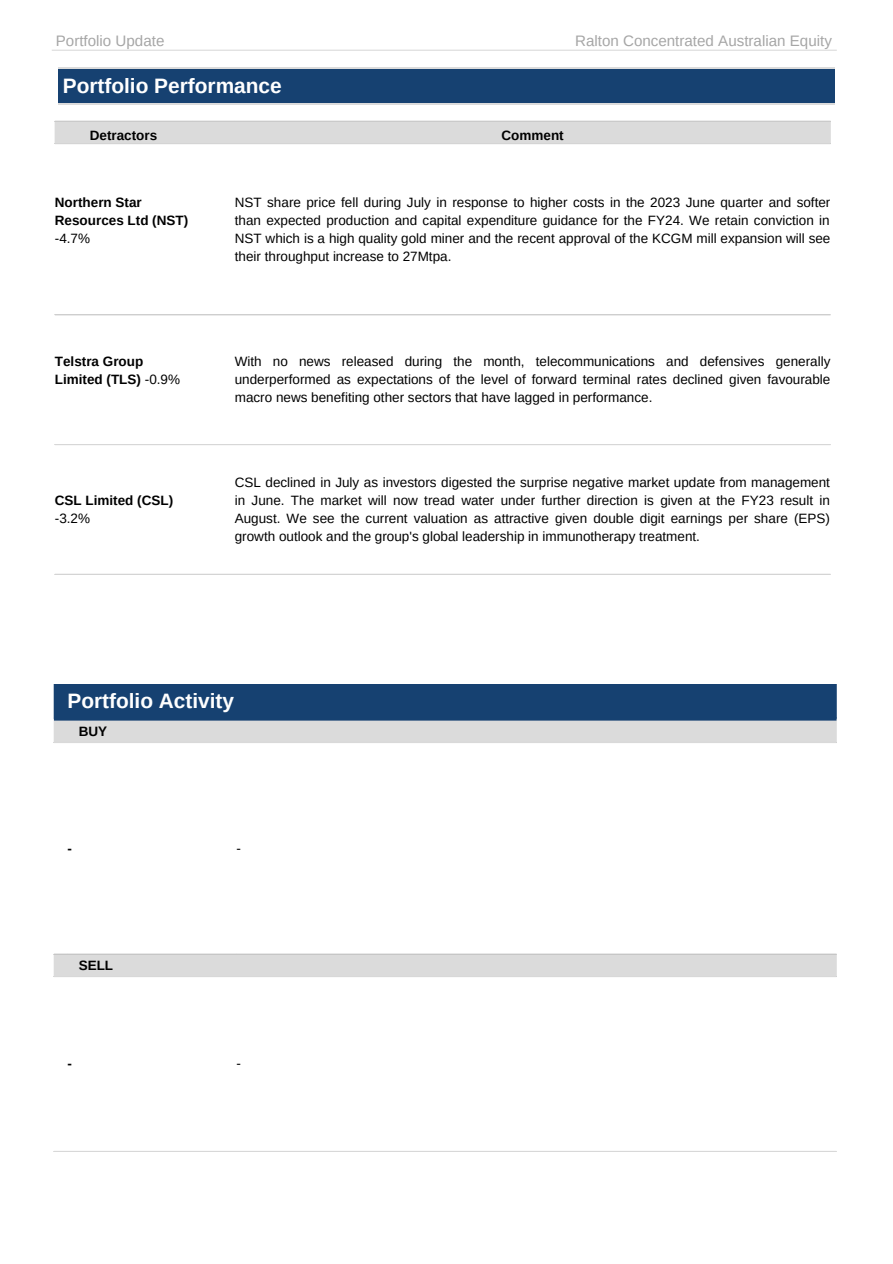
<style>
.page{position:relative;width:893px;height:1264px;background:#fff}
.page>*{position:absolute;margin:0;border:0;box-sizing:border-box;transform-origin:0 0}
.t1{font:700 20.85px "Arimo";color:#fff}
.t2{font:15.15px "Arimo";color:#a6a6a6}
.t3{font:13.5px/18px "Arimo";color:#000;text-align:justify}
.t4{font:700 13.5px/18px "Arimo";color:#000}
.s1{font-weight:400}
</style>
<div class="page">
<div style="left:55px;top:122px;width:775px;height:21px;background:#dbdbdb"></div>
<hr style="left:55px;top:121px;width:775px;height:1px;background:#d9d9d9">
<hr style="left:55px;top:143px;width:775px;height:1px;background:#d9d9d9">
<hr style="left:55px;top:314px;width:775px;height:1px;background:#d9d9d9">
<hr style="left:55px;top:444px;width:775px;height:1px;background:#d9d9d9">
<hr style="left:55px;top:573px;width:775px;height:2px;background:#d9d9d9">
<hr style="left:52px;top:50px;width:784px;height:1px;background:#dbdbdb">
<div style="left:58px;top:68px;width:373px;height:36px;background:#164171"></div>
<hr style="left:58px;top:68px;width:373px;height:1px;background:#dbdbdb">
<hr style="left:58px;top:103px;width:373px;height:1px;background:#dbdbdb">
<div style="left:427px;top:68px;width:372px;height:36px;background:#164171"></div>
<hr style="left:427px;top:68px;width:372px;height:1px;background:#dbdbdb">
<hr style="left:427px;top:103px;width:372px;height:1px;background:#dbdbdb">
<div style="left:461px;top:68px;width:373px;height:36px;background:#164171"></div>
<hr style="left:461px;top:68px;width:373px;height:1px;background:#dbdbdb">
<hr style="left:461px;top:103px;width:373px;height:1px;background:#dbdbdb">
<div style="left:54px;top:684px;width:782px;height:33px;background:#164171"></div>
<svg style="left:54px;top:720px;width:782px;height:256px"></svg>
<hr style="left:54px;top:742px;width:782px;height:1px;background:#d9d9d9">
<hr style="left:54px;top:953px;width:782px;height:1px;background:#d9d9d9">
<hr style="left:54px;top:976px;width:782px;height:1px;background:#d9d9d9">
<hr style="left:54px;top:1150px;width:782px;height:1px;background:#d9d9d9">
<hr style="left:54px;top:717px;width:782px;height:3px;background:#164171">
<p class="t2" style="left:56px;top:32px;width:110px">Portfolio Update</p>
<p class="t2" style="left:575px;top:32px;width:258px">Ralton Concentrated Australian Equity</p>
<p class="t1" style="left:63px;top:75px;width:220px">Portfolio Performance</p>
<p class="t4" style="left:90px;top:126px;width:69px">Detractors</p>
<p class="t4" style="left:501px;top:126px;width:64px">Comment</p>
<p class="t4" style="left:55px;top:193px;width:135px">Northern Star<br>Resources Ltd (NST) <span class="s1">-4.7%</span></p>
<p class="t3" style="left:235px;top:193px;width:597px">NST share price fell during July in response to higher costs in the 2023 June quarter and softer than expected production and capital expenditure guidance for the FY24. We retain conviction in NST which is a high quality gold miner and the recent approval of the KCGM mill expansion will see their throughput increase to 27Mtpa.</p>
<p class="t4" style="left:55px;top:352px;width:127px">Telstra Group<br>Limited (TLS) <span class="s1">-0.9%</span></p>
<p class="t3" style="left:235px;top:352px;width:597px">With no news released during the month, telecommunications and defensives generally underperformed as expectations of the level of forward terminal rates declined given favourable macro news benefiting other sectors that have lagged in performance.</p>
<p class="t4" style="left:55px;top:491px;width:120px">CSL Limited (CSL) <span class="s1">-3.2%</span></p>
<p class="t3" style="left:235px;top:473px;width:596px">CSL declined in July as investors digested the surprise negative market update from management in June. The market will now tread water under further direction is given at the FY23 result in August. We see the current valuation as attractive given double digit earnings per share (EPS) growth outlook and the group's global leadership in immunotherapy treatment.</p>
<p class="t1" style="left:67px;top:688px;width:168px">Portfolio Activity</p>
<p class="t4" style="left:79px;top:722px;width:30px">BUY</p>
<p class="t4" style="left:67px;top:839px;width:6px">-</p>
<p class="t3" style="left:236px;top:839px;width:6px">-</p>
<p class="t4" style="left:79px;top:956px;width:36px">SELL</p>
<p class="t4" style="left:67px;top:1054px;width:6px">-</p>
<p class="t3" style="left:236px;top:1054px;width:6px">-</p>
</div>
